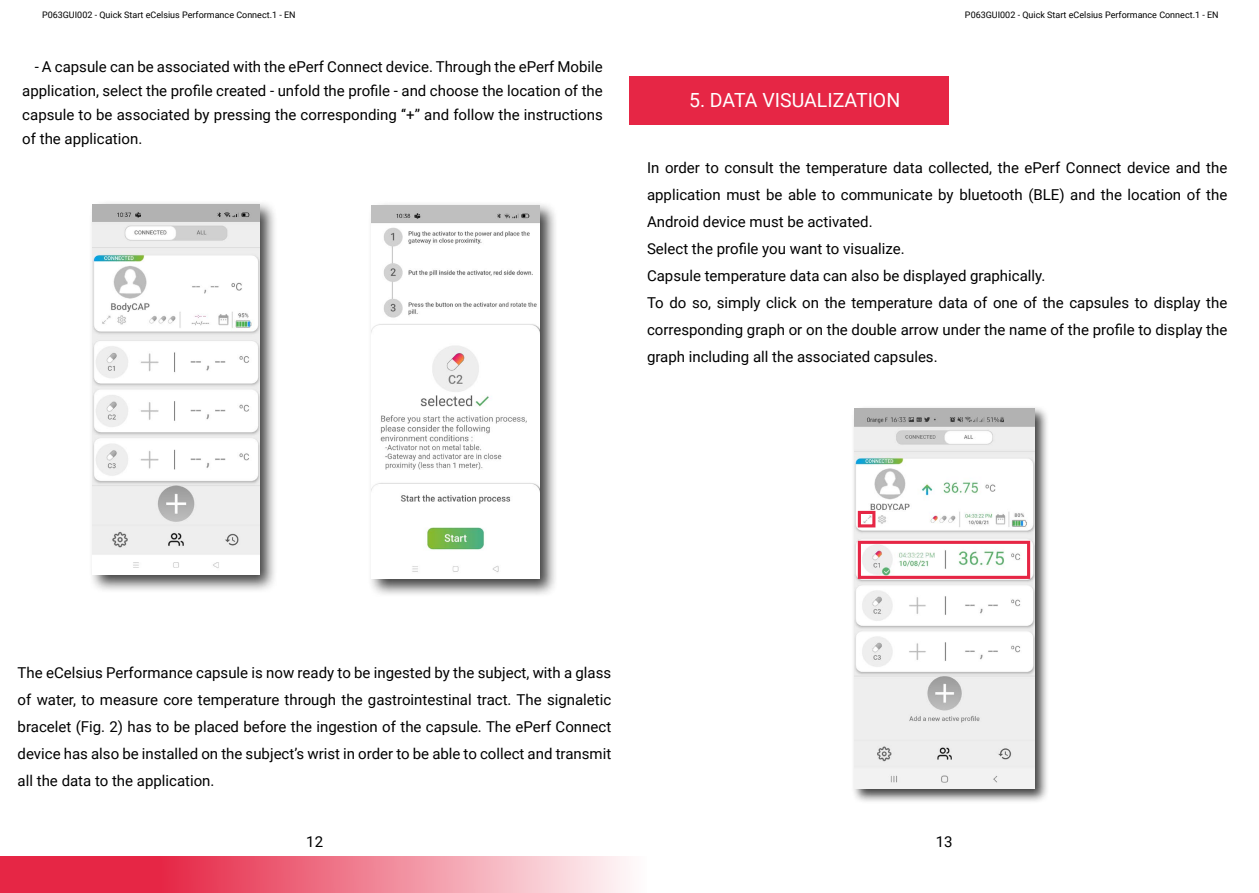
<style>
.page{position:relative;width:1259px;height:893px;background:#fff}
.page>*{position:absolute;margin:0;border:0;box-sizing:border-box;transform-origin:0 0}
.t1{font:19.5px "Roboto";color:#fff}
.t2{font:15px/27px "Roboto";color:#000;text-align:justify}
.t3{font:9px "Roboto";color:#000}
</style>
<div class="page">
<svg style="left:0;top:857px;width:628px;height:36px;background:#ee7387"></svg>
<div style="left:88px;top:200px;width:190px;height:393px;background:#000;opacity:.75"></div>
<img style="left:93px;top:204px;width:166px;height:370px">
<div style="left:367px;top:201px;width:191px;height:397px;background:#000;opacity:.75"></div>
<img style="left:371px;top:205px;width:168px;height:374px">
<div style="left:629px;top:77px;width:320px;height:48px;background:#e62645"></div>
<div style="left:850px;top:405px;width:199px;height:399px;background:#000;opacity:.75"></div>
<img style="left:854px;top:408px;width:180px;height:381px">
<div style="left:858px;top:511px;width:17px;height:16px;border:3px solid #e62645"></div>
<div style="left:858px;top:541px;width:172px;height:38px;border:3px solid #e62645"></div>
<p class="t3" style="left:42px;top:9px;width:255px">P063GUI002 - Quick Start eCelsius Performance Connect.1 - EN</p>
<p class="t3" style="left:965px;top:9px;width:255px">P063GUI002 - Quick Start eCelsius Performance Connect.1 - EN</p>
<p class="t2" style="left:22px;top:54px;width:582px;line-height:24px;text-indent:12px">- A capsule can be associated with the ePerf Connect device. Through the ePerf Mobile application, select the profile created - unfold the profile - and choose the location of the capsule to be associated by pressing the corresponding ‘‘+’’ and follow the instructions of the application.</p>
<h1 class="t1" style="left:689px;top:87px;width:213px">5. DATA VISUALIZATION</h1>
<p class="t2" style="left:647px;top:154px;width:582px;text-align:left">In order to consult the temperature data collected, the ePerf Connect device and the application must be able to communicate by bluetooth (BLE) and the location of the Android device must be activated.<br>Select the profile you want to visualize.<br>Capsule temperature data can also be displayed graphically.<br>To do so, simply click on the temperature data of one of the capsules to display the corresponding graph or on the double arrow under the name of the profile to display the graph including all the associated capsules.</p>
<p class="t2" style="left:18px;top:659px;width:595px">The eCelsius Performance capsule is now ready to be ingested by the subject, with a glass of water, to measure core temperature through the gastrointestinal tract. The signaletic bracelet (Fig. 2) has to be placed before the ingestion of the capsule. The ePerf Connect device has also be installed on the subject’s wrist in order to be able to collect and transmit all the data to the application.</p>
<p class="t2" style="left:306px;top:827px;width:18px">12</p>
<p class="t2" style="left:936px;top:827px;width:18px">13</p>
</div>
